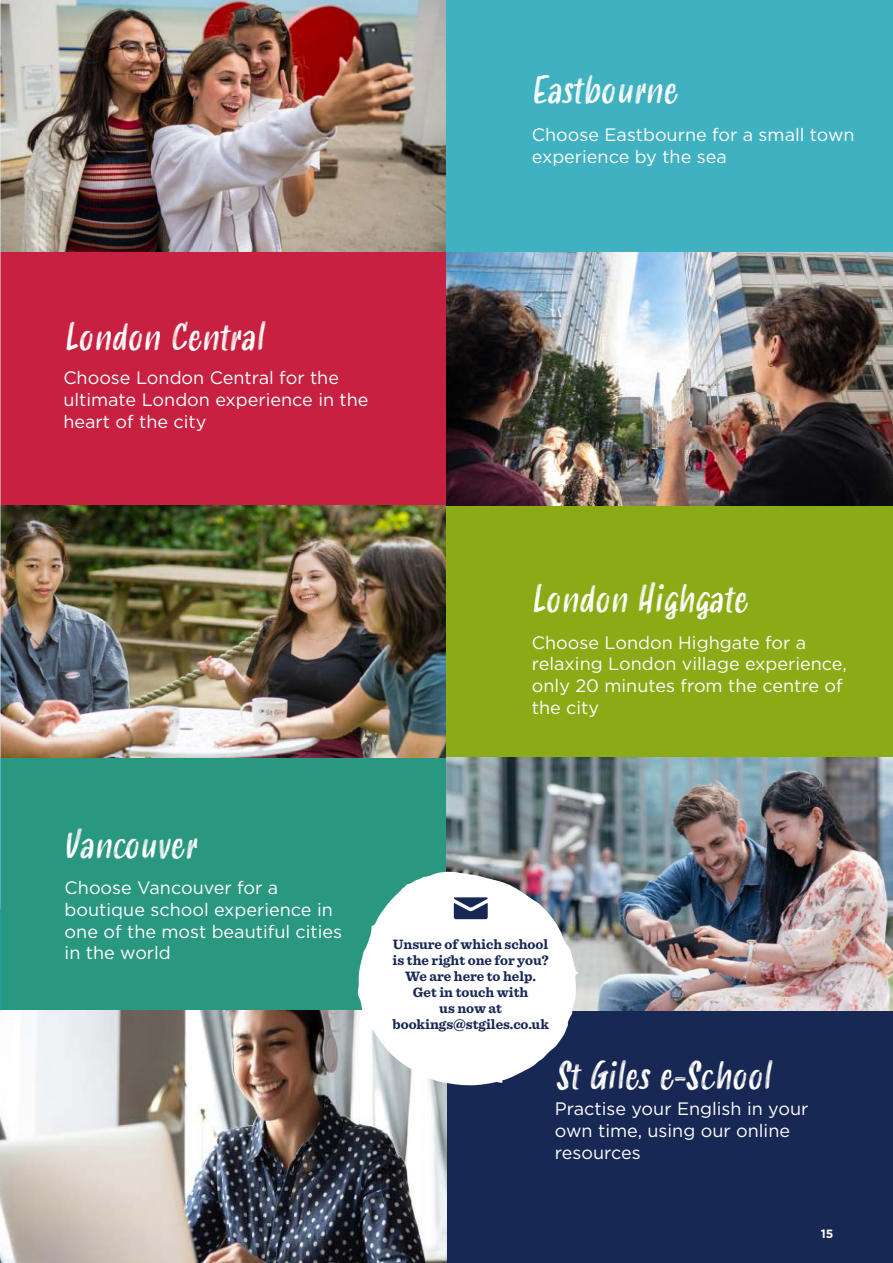
<style>
.page{position:relative;width:893px;height:1263px;background:#fff}
.page>*{position:absolute;margin:0;border:0;box-sizing:border-box;transform-origin:0 0}
.t1{font:italic 37.2px "Smoothy";color:#fff}
.t2{font:18px/21.6px "Gotham";color:#fff}
.t3{font:700 14.25px/15.9px "Sentinel";color:#182854;text-align:center}
.t4{font:700 12px "Gotham";color:#fff}
</style>
<div class="page">
<img style="left:1px;top:0;width:445px;height:253px">
<img style="left:1px;top:505px;width:445px;height:253px">
<div style="left:0;top:253px;width:446px;height:252px;background:#c82040"></div>
<div style="left:0;top:758px;width:446px;height:252px;background:#2a9780"></div>
<div style="left:446px;top:0;width:447px;height:253px;background:#40b1c1"></div>
<div style="left:446px;top:505px;width:447px;height:253px;background:#8aab16"></div>
<div style="left:446px;top:1010px;width:447px;height:253px;background:#182854"></div>
<img style="left:446px;top:253px;width:447px;height:252px">
<img style="left:0;top:1010px;width:446px;height:253px">
<img style="left:446px;top:758px;width:447px;height:252px">
<svg style="left:358px;top:871px;width:221px;height:215px"></svg>
<svg style="left:453px;top:897px;width:35px;height:22px"></svg>
<img style="left:0;top:0;width:1px;height:909px">
<hr style="left:0;top:0;width:1px;height:612px;background:#000">
<h1 class="t1" style="left:532px;top:73px;width:147px">Eastbourne</h1>
<p class="t2" style="left:532px;top:124px;width:324px">Choose Eastbourne for a small town experience by the sea</p>
<h1 class="t1" style="left:65px;top:320px;width:201px">London Central</h1>
<p class="t2" style="left:63px;top:367px;width:307px">Choose London Central for the ultimate London experience in the heart of the city</p>
<h1 class="t1" style="left:65px;top:828px;width:134px">Vancouver</h1>
<p class="t2" style="left:65px;top:877px;width:279px">Choose Vancouver for a boutique school experience in one of the most beautiful cities in the world</p>
<h1 class="t1" style="left:532px;top:582px;width:218px">London Highgate</h1>
<p class="t2" style="left:532px;top:632px;width:316px">Choose London Highgate for a relaxing London village experience, only 20 minutes from the centre of the city</p>
<p class="t3" style="left:392px;top:937px;width:158px">Unsure of which school is the right one for you?<br>We are here to help.<br>Get in touch with<br>us now at bookings@stgiles.co.uk</p>
<h1 class="t1" style="left:555px;top:1059px;width:218px">St Giles e-School</h1>
<p class="t2" style="left:555px;top:1098px;width:255px">Practise your English in your own time, using our online resources</p>
<p class="t4" style="left:821px;top:1228px;width:14px">15</p>
</div>
